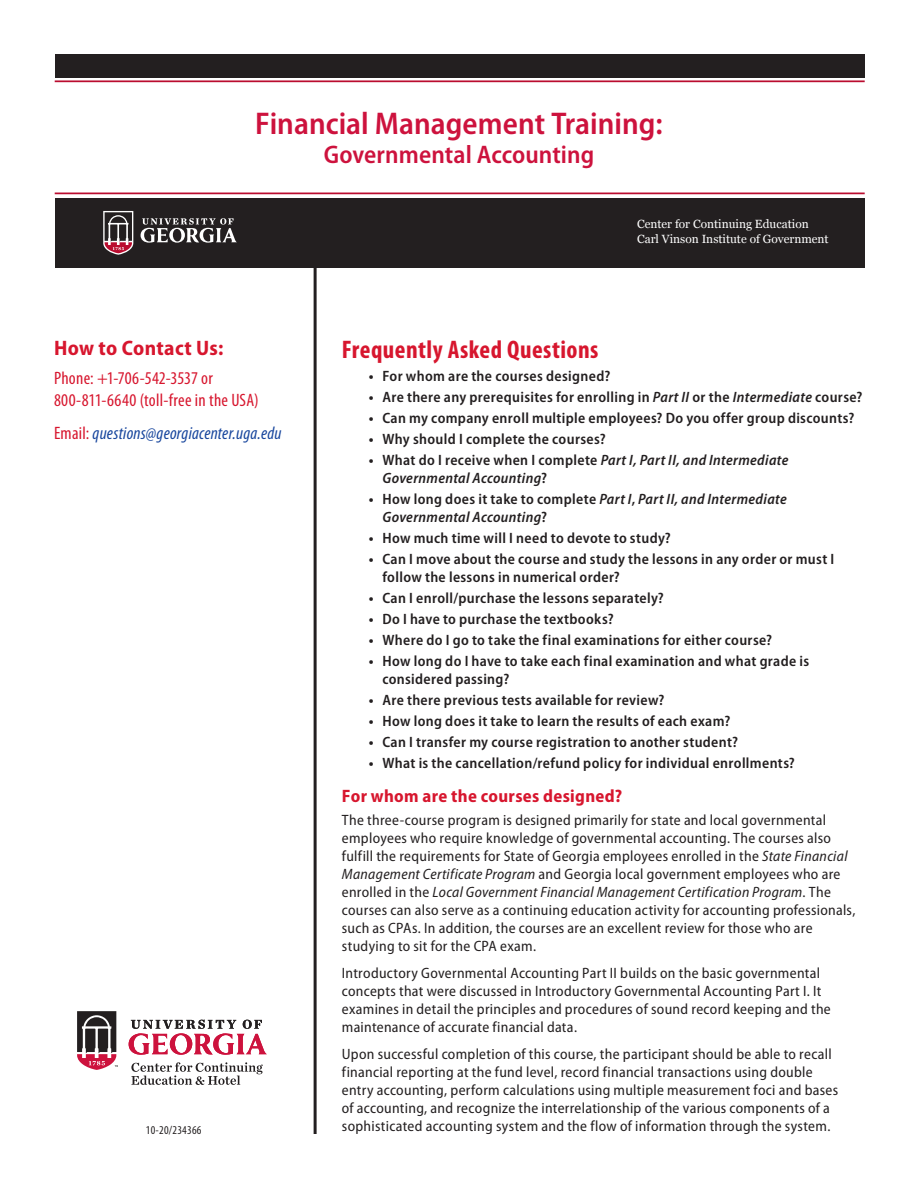
<style>
.page{position:relative;width:918px;height:1188px;background:#fff}
.page>*{position:absolute;margin:0;border:0;box-sizing:border-box;transform-origin:0 0}
.t1{font:600 semi-condensed 31.5px "Myriad Pro";color:#cd123d}
.t2{font:700 condensed 25.5px "Myriad Pro";letter-spacing:.02em;color:#d7162e}
.t3{font:600 semi-condensed 25.5px "Myriad Pro";color:#cd123d}
.t4{font:700 semi-condensed 21px "Myriad Pro";letter-spacing:.015em;color:#d7162e}
.t5{font:condensed 18px/22.5px "Myriad Pro";letter-spacing:.015em;color:#d7162e}
.t6{font:italic condensed 18px "Myriad Pro";letter-spacing:.015em;color:#18469d}
.t7{font:700 semi-condensed 18px "Myriad Pro";letter-spacing:.02em;color:#d7162e}
.t8{font:semi-condensed 15px/18px "Myriad Pro";letter-spacing:.02em;color:#231f20}
.t9{font:600 semi-condensed 15px/18px "Myriad Pro";letter-spacing:.025em;color:#231f20}
.t10{font:italic 600 semi-condensed 15px/18px "Myriad Pro";letter-spacing:.025em;color:#231f20}
.t11{font:condensed 12px "Myriad Pro";letter-spacing:.02em;color:#231f20}
.t12{font:11.85px/15.3px "Georgia";color:#fff}
.s1{font-style:normal;color:#d7162e}
.s2{font-weight:700}
.s3{font-style:italic}
.s4{font-weight:700;font-style:normal}
.s5{font-style:normal}
</style>
<div class="page">
<div style="left:55px;top:54px;width:810px;height:23px;background:#231f20"></div>
<hr style="left:55px;top:80px;width:810px;height:2px;background:#ba0c2f">
<hr style="left:55px;top:193px;width:810px;height:1px;background:#ba0c2f">
<div style="left:55px;top:198px;width:810px;height:69px;background:#231f20"></div>
<svg style="left:141px;top:218px;width:96px;height:25px"></svg>
<svg style="left:103px;top:211px;width:30px;height:44px"></svg>
<hr style="left:314px;top:263px;width:3px;height:871px;background:#231f20">
<svg style="left:77px;top:1011px;width:41px;height:59px"></svg>
<svg style="left:129px;top:1020px;width:138px;height:35px"></svg>
<svg style="left:131px;top:1062px;width:132px;height:23px"></svg>
<h1 class="t1" style="left:255px;top:106px;width:409px">Financial Management Training:</h1>
<h2 class="t3" style="left:324px;top:140px;width:272px">Governmental Accounting</h2>
<h3 class="t4" style="left:54px;top:336px;width:171px">How to Contact Us:</h3>
<p class="t5" style="left:54px;top:367px;width:206px">Phone: +1-706-542-3537 or<br>800-811-6640 (toll-free in the USA)</p>
<p class="t6" style="left:54px;top:424px;width:229px"><span class="s1">Email:</span> questions@georgiacenter.uga.edu</p>
<p class="t11" style="left:146px;top:1124px;width:57px">10-20/234366</p>
<p class="t12" style="left:637px;top:216px;width:193px">Center for Continuing Education<br>Carl Vinson Institute of Government</p>
<h2 class="t2" style="left:342px;top:336px;width:258px">Frequently Asked Questions</h2>
<p class="t9" style="left:369px;top:367px;width:243px"><span class="s2">•</span> For whom are the courses designed?</p>
<p class="t9" style="left:369px;top:388px;width:495px"><span class="s2">•</span> Are there any prerequisites for enrolling in <span class="s3">Part II</span> or the <span class="s3">Intermediate</span> course?</p>
<p class="t9" style="left:369px;top:409px;width:487px"><span class="s2">•</span> Can my company enroll multiple employees? Do you offer group discounts?</p>
<p class="t9" style="left:369px;top:430px;width:238px"><span class="s2">•</span> Why should I complete the courses?</p>
<p class="t10" style="left:382px;top:451px;width:408px;text-indent:-14px"><span class="s4">•</span> <span class="s5">What do I receive when I complete</span> Part I, Part II, and Intermediate<br>Governmental Accounting<span class="s5">?</span></p>
<p class="t10" style="left:382px;top:490px;width:406px;text-indent:-14px"><span class="s4">•</span> <span class="s5">How long does it take to complete</span> Part I<span class="s5">,</span> Part II, and Intermediate<br>Governmental Accounting<span class="s5">?</span></p>
<p class="t9" style="left:369px;top:529px;width:303px"><span class="s2">•</span> How much time will I need to devote to study?</p>
<p class="t9" style="left:382px;top:550px;width:453px;text-indent:-14px"><span class="s2">•</span> Can I move about the course and study the lessons in any order or must I follow the lessons in numerical order?</p>
<p class="t9" style="left:369px;top:589px;width:297px"><span class="s2">•</span> Can I enroll/purchase the lessons separately?</p>
<p class="t9" style="left:369px;top:610px;width:246px"><span class="s2">•</span> Do I have to purchase the textbooks?</p>
<p class="t9" style="left:369px;top:631px;width:405px"><span class="s2">•</span> Where do I go to take the final examinations for either course?</p>
<p class="t9" style="left:382px;top:652px;width:428px;text-indent:-14px"><span class="s2">•</span> How long do I have to take each final examination and what grade is considered passing?</p>
<p class="t9" style="left:369px;top:691px;width:297px"><span class="s2">•</span> Are there previous tests available for review?</p>
<p class="t9" style="left:369px;top:712px;width:363px"><span class="s2">•</span> How long does it take to learn the results of each exam?</p>
<p class="t9" style="left:369px;top:733px;width:371px"><span class="s2">•</span> Can I transfer my course registration to another student?</p>
<p class="t9" style="left:369px;top:754px;width:428px"><span class="s2">•</span> What is the cancellation/refund policy for individual enrollments?</p>
<p class="t7" style="left:342px;top:786px;width:282px">For whom are the courses designed?</p>
<p class="t8" style="left:342px;top:811px;width:515px">The three-course program is designed primarily for state and local governmental employees who require knowledge of governmental accounting. The courses also fulfill the requirements for State of Georgia employees enrolled in the <span class="s3">State Financial Management Certificate Program</span> and Georgia local government employees who are enrolled in the <span class="s3">Local Government Financial Management Certification Program</span>. The courses can also serve as a continuing education activity for accounting professionals, such as CPAs. In addition, the courses are an excellent review for those who are studying to sit for the CPA exam.</p>
<p class="t8" style="left:342px;top:964px;width:491px">Introductory Governmental Accounting Part II builds on the basic governmental concepts that were discussed in Introductory Governmental Accounting Part I. It examines in detail the principles and procedures of sound record keeping and the maintenance of accurate financial data.</p>
<p class="t8" style="left:342px;top:1045px;width:498px">Upon successful completion of this course, the participant should be able to recall financial reporting at the fund level, record financial transactions using double entry accounting, perform calculations using multiple measurement foci and bases of accounting, and recognize the interrelationship of the various components of a sophisticated accounting system and the flow of information through the system.</p>
</div>
